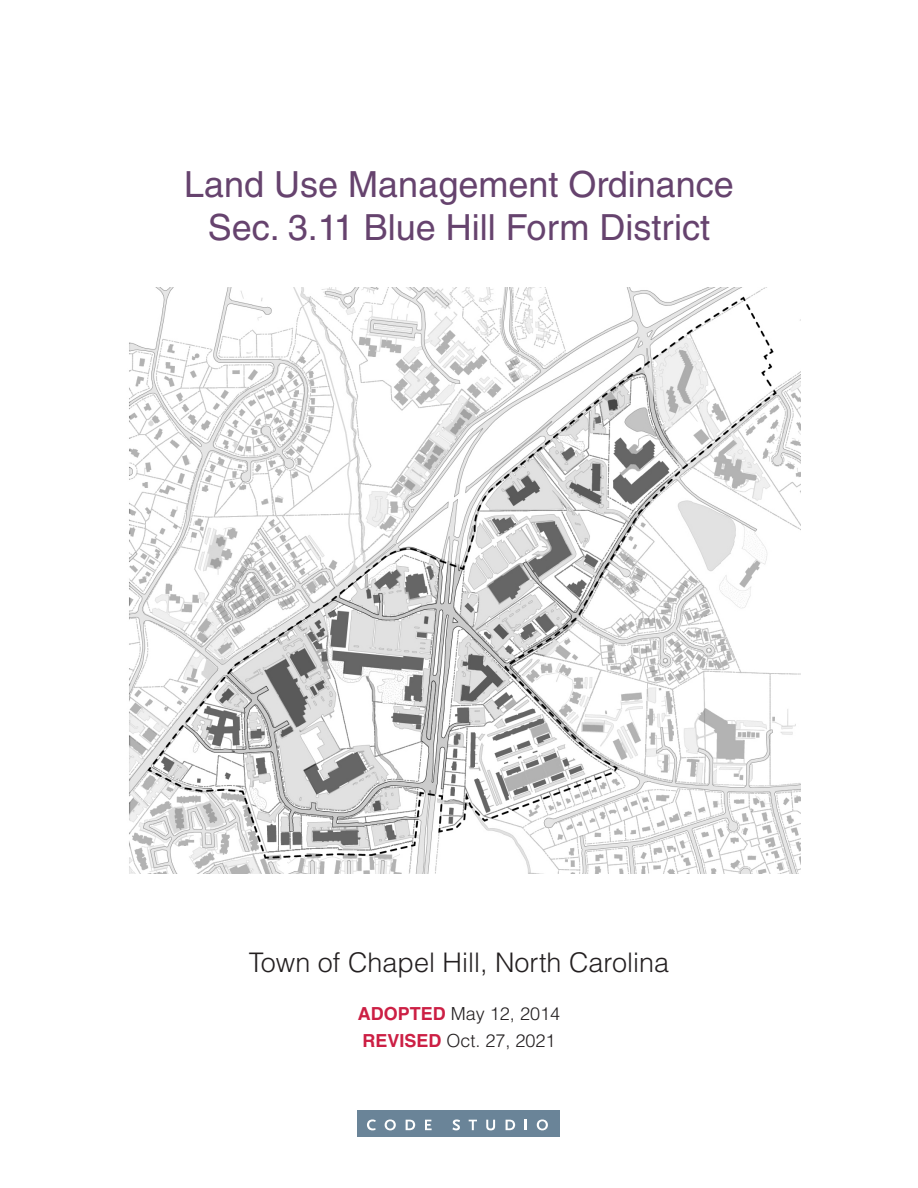
<style>
.page{position:relative;width:918px;height:1188px;background:#fff}
.page>*{position:absolute;margin:0;border:0;box-sizing:border-box;transform-origin:0 0}
.t1{font:36px/43.2px "Helvetica LT Std";color:#66436e;text-align:center}
.t2{font:300 27px "Helvetica LT Std";color:#231f20}
.t3{font:300 18px "Helvetica LT Std";color:#231f20}
.s1{font-weight:700;color:#cc1f44}
</style>
<div class="page">
<div style="left:358px;top:1110px;width:202px;height:27px;background:#6a8498"></div>
<svg style="left:367px;top:1119px;width:9px;height:11px"></svg>
<svg style="left:385px;top:1119px;width:11px;height:11px"></svg>
<svg style="left:406px;top:1120px;width:9px;height:10px"></svg>
<svg style="left:425px;top:1120px;width:7px;height:10px"></svg>
<svg style="left:452px;top:1120px;width:8px;height:10px"></svg>
<svg style="left:469px;top:1120px;width:8px;height:10px"></svg>
<svg style="left:486px;top:1120px;width:9px;height:10px"></svg>
<svg style="left:506px;top:1120px;width:9px;height:10px"></svg>
<svg style="left:525px;top:1120px;width:2px;height:10px"></svg>
<svg style="left:537px;top:1119px;width:11px;height:11px"></svg>
<img style="left:129px;top:288px;width:672px;height:585px">
<p class="t1" style="left:184px;top:163px;width:551px">Land Use Management Ordinance<br>Sec. 3.11 Blue Hill Form District</p>
<p class="t2" style="left:249px;top:945px;width:422px">Town of Chapel Hill, North Carolina</p>
<p class="t3" style="left:358px;top:1002px;width:204px"><span class="s1">ADOPTED</span> May 12, 2014</p>
<p class="t3" style="left:362px;top:1029px;width:195px"><span class="s1">REVISED</span> Oct. 27, 2021</p>
</div>
